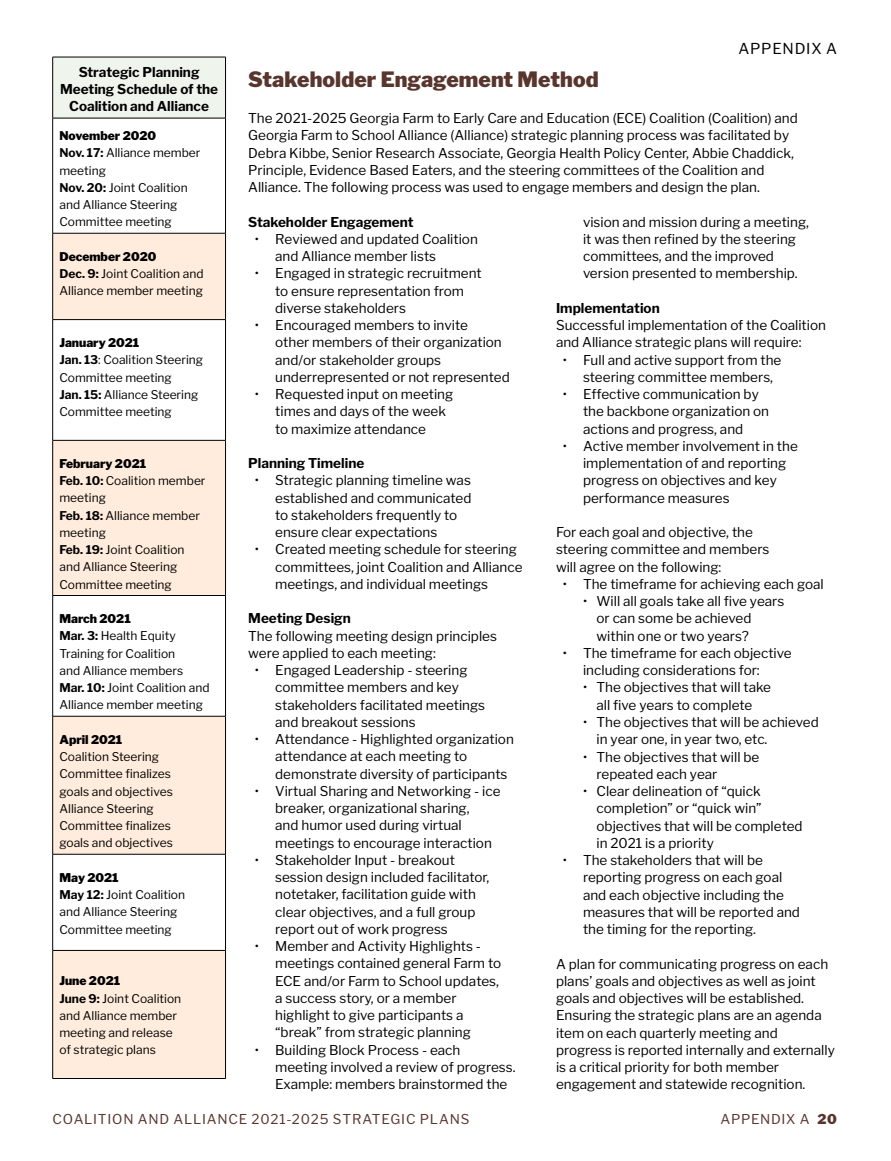
<style>
.page{position:relative;width:891px;height:1161px;background:#fff}
.page>*{position:absolute;margin:0;border:0;box-sizing:border-box;transform-origin:0 0}
.t1{font:900 21px "Libre Franklin";letter-spacing:.005em;color:#58362e}
.t2{font:15px "Libre Franklin";letter-spacing:.05em;color:#000}
.t3{font:13.5px/17.2px "Libre Franklin";color:#000}
.t4{font:700 13.5px/17.2px "Libre Franklin";color:#000;text-align:center}
.t5{font:13.5px "Libre Franklin";letter-spacing:.06em;color:#58362e}
.t6{font:12px/17.2px "Libre Franklin";color:#000}
.t7{font:900 12px "Libre Franklin";color:#000}
.s1{font-weight:900}
.s2{font-weight:700}
</style>
<div class="page">
<div style="left:53px;top:57px;width:173px;height:61px;background:#eff5ec"></div>
<svg style="left:53px;top:234px;width:172px;height:844px;fill:#ffecdc"></svg>
<hr style="left:52px;top:57px;width:174px;height:1px;background:#000">
<hr style="left:52px;top:57px;width:1px;height:61px;background:#000">
<hr style="left:225px;top:57px;width:1px;height:61px;background:#000">
<hr style="left:52px;top:118px;width:174px;height:1px;background:#000">
<hr style="left:52px;top:118px;width:1px;height:115px;background:#000">
<hr style="left:225px;top:118px;width:1px;height:115px;background:#000">
<hr style="left:52px;top:233px;width:174px;height:1px;background:#000">
<hr style="left:52px;top:233px;width:1px;height:86px;background:#000">
<hr style="left:225px;top:233px;width:1px;height:86px;background:#000">
<hr style="left:52px;top:319px;width:174px;height:1px;background:#000">
<hr style="left:52px;top:320px;width:1px;height:120px;background:#000">
<hr style="left:225px;top:320px;width:1px;height:120px;background:#000">
<hr style="left:52px;top:596px;width:1px;height:120px;background:#000">
<hr style="left:225px;top:596px;width:1px;height:120px;background:#000">
<hr style="left:52px;top:854px;width:1px;height:96px;background:#000">
<hr style="left:225px;top:854px;width:1px;height:96px;background:#000">
<hr style="left:52px;top:440px;width:174px;height:1px;background:#000">
<hr style="left:52px;top:441px;width:1px;height:154px;background:#000">
<hr style="left:225px;top:441px;width:1px;height:154px;background:#000">
<hr style="left:52px;top:595px;width:174px;height:1px;background:#000">
<hr style="left:52px;top:716px;width:174px;height:1px;background:#000">
<hr style="left:52px;top:716px;width:1px;height:138px;background:#000">
<hr style="left:225px;top:716px;width:1px;height:138px;background:#000">
<hr style="left:52px;top:854px;width:174px;height:1px;background:#000">
<hr style="left:52px;top:950px;width:174px;height:1px;background:#000">
<hr style="left:52px;top:951px;width:1px;height:127px;background:#000">
<hr style="left:225px;top:951px;width:1px;height:127px;background:#000">
<hr style="left:52px;top:1078px;width:174px;height:1px;background:#000">
<p class="t4" style="left:60px;top:63px;width:160px">Strategic Planning<br>Meeting Schedule of the<br>Coalition and Alliance</p>
<p class="t6" style="left:59px;top:127px;width:143px"><span class="s1">November 2020<br></span><span class="s2">Nov. 17:</span> Alliance member meeting<br><span class="s2">Nov. 20:</span> Joint Coalition and Alliance Steering<br>Committee meeting</p>
<p class="t6" style="left:59px;top:248px;width:146px"><span class="s1">December 2020<br></span><span class="s2">Dec. 9:</span> Joint Coalition and<br>Alliance member meeting</p>
<p class="t6" style="left:59px;top:334px;width:145px"><span class="s1">January 2021<br></span><span class="s2">Jan. 13</span>: Coalition Steering<br>Committee meeting<br><span class="s2">Jan. 15:</span> Alliance Steering<br>Committee meeting</p>
<p class="t6" style="left:59px;top:455px;width:148px"><span class="s1">February 2021<br></span><span class="s2">Feb. 10:</span> Coalition member meeting<br><span class="s2">Feb. 18:</span> Alliance member meeting<br><span class="s2">Feb. 19:</span> Joint Coalition and Alliance Steering<br>Committee meeting</p>
<p class="t6" style="left:59px;top:610px;width:152px"><span class="s1">March 2021<br></span><span class="s2">Mar. 3:</span> Health Equity<br>Training for Coalition<br>and Alliance members<br><span class="s2">Mar. 10:</span> Joint Coalition and<br>Alliance member meeting</p>
<p class="t7" style="left:59px;top:732px;width:64px">April 2021</p>
<p class="t6" style="left:59px;top:748px;width:115px">Coalition Steering<br>Committee finalizes goals and objectives<br>Alliance Steering<br>Committee finalizes goals and objectives</p>
<p class="t6" style="left:59px;top:869px;width:127px"><span class="s1">May 2021<br></span><span class="s2">May 12:</span> Joint Coalition and Alliance Steering<br>Committee meeting</p>
<p class="t6" style="left:59px;top:972px;width:123px"><span class="s1">June 2021<br></span><span class="s2">June 9:</span> Joint Coalition and Alliance member meeting and release of strategic plans</p>
<p class="t2" style="left:739px;top:40px;width:100px">APPENDIX A</p>
<h1 class="t1" style="left:248px;top:67px;width:352px">Stakeholder Engagement Method</h1>
<p class="t3" style="left:248px;top:109px;width:551px">The 2021-2025 Georgia Farm to Early Care and Education (ECE) Coalition (Coalition) and Georgia Farm to School Alliance (Alliance) strategic planning process was facilitated by Debra Kibbe, Senior Research Associate, Georgia Health Policy Center, Abbie Chaddick, Principle, Evidence Based Eaters, and the steering committees of the Coalition and Alliance. The following process was used to engage members and design the plan.</p>
<p class="t4" style="left:248px;top:213px;width:167px">Stakeholder Engagement</p>
<p class="t3" style="left:275px;top:230px;width:204px;text-indent:-20px">• Reviewed and updated Coalition and Alliance member lists</p>
<p class="t3" style="left:275px;top:265px;width:208px;text-indent:-20px">• Engaged in strategic recruitment to ensure representation from diverse stakeholders</p>
<p class="t3" style="left:275px;top:317px;width:236px;text-indent:-20px">• Encouraged members to invite<br>other members of their organization and/or stakeholder groups underrepresented or not represented</p>
<p class="t3" style="left:275px;top:386px;width:180px;text-indent:-20px">• Requested input on meeting times and days of the week to maximize attendance</p>
<p class="t4" style="left:248px;top:455px;width:118px">Planning Timeline</p>
<p class="t3" style="left:275px;top:472px;width:198px;text-indent:-20px">• Strategic planning timeline was established and communicated to stakeholders frequently to ensure clear expectations</p>
<p class="t3" style="left:275px;top:541px;width:249px;text-indent:-20px">• Created meeting schedule for steering committees, joint Coalition and Alliance meetings, and individual meetings</p>
<p class="t4" style="left:248px;top:610px;width:104px">Meeting Design</p>
<p class="t3" style="left:248px;top:627px;width:250px">The following meeting design principles were applied to each meeting:</p>
<p class="t3" style="left:275px;top:662px;width:211px;text-indent:-20px">• Engaged Leadership - steering committee members and key stakeholders facilitated meetings and breakout sessions</p>
<p class="t3" style="left:275px;top:731px;width:240px;text-indent:-20px">• Attendance - Highlighted organization attendance at each meeting to demonstrate diversity of participants</p>
<p class="t3" style="left:275px;top:782px;width:227px;text-indent:-20px">• Virtual Sharing and Networking - ice breaker, organizational sharing,<br>and humor used during virtual meetings to encourage interaction</p>
<p class="t3" style="left:275px;top:851px;width:216px;text-indent:-20px">• Stakeholder Input - breakout session design included facilitator, notetaker, facilitation guide with clear objectives, and a full group report out of work progress</p>
<p class="t3" style="left:275px;top:938px;width:228px;text-indent:-20px">• Member and Activity Highlights - meetings contained general Farm to<br>ECE and/or Farm to School updates, a success story, or a member highlight to give participants a “break” from strategic planning</p>
<p class="t3" style="left:275px;top:1041px;width:242px;text-indent:-20px">• Building Block Process - each meeting involved a review of progress.<br>Example: members brainstormed the</p>
<p class="t3" style="left:583px;top:213px;width:227px">vision and mission during a meeting, it was then refined by the steering committees, and the improved version presented to membership.</p>
<p class="t4" style="left:556px;top:299px;width:105px">Implementation</p>
<p class="t3" style="left:556px;top:317px;width:272px">Successful implementation of the Coalition and Alliance strategic plans will require:</p>
<p class="t3" style="left:583px;top:351px;width:200px;text-indent:-20px">• Full and active support from the steering committee members,</p>
<p class="t3" style="left:583px;top:386px;width:188px;text-indent:-20px">• Effective communication by the backbone organization on actions and progress, and</p>
<p class="t3" style="left:583px;top:437px;width:216px;text-indent:-20px">• Active member involvement in the implementation of and reporting progress on objectives and key performance measures</p>
<p class="t3" style="left:556px;top:524px;width:215px">For each goal and objective, the steering committee and members will agree on the following:</p>
<p class="t3" style="left:563px;top:575px;width:262px">• The timeframe for achieving each goal</p>
<p class="t3" style="left:597px;top:593px;width:189px;text-indent:-14px">• Will all goals take all five years or can some be achieved within one or two years?</p>
<p class="t3" style="left:583px;top:644px;width:210px;text-indent:-20px">• The timeframe for each objective including considerations for:</p>
<p class="t3" style="left:583px;top:679px;width:190px;text-align:center">• The objectives that will take all five years to complete</p>
<p class="t3" style="left:597px;top:713px;width:224px;text-indent:-14px">• The objectives that will be achieved in year one, in year two, etc.</p>
<p class="t3" style="left:597px;top:748px;width:164px;text-indent:-14px">• The objectives that will be repeated each year</p>
<p class="t3" style="left:597px;top:782px;width:208px;text-indent:-14px">• Clear delineation of “quick completion” or “quick win” objectives that will be completed in 2021 is a priority</p>
<p class="t3" style="left:583px;top:852px;width:219px;text-indent:-20px">• The stakeholders that will be reporting progress on each goal and each objective including the measures that will be reported and the timing for the reporting.</p>
<p class="t3" style="left:556px;top:955px;width:280px">A plan for communicating progress on each plans’ goals and objectives as well as joint goals and objectives will be established.<br>Ensuring the strategic plans are an agenda item on each quarterly meeting and progress is reported internally and externally is a critical priority for both member engagement and statewide recognition.</p>
<p class="t5" style="left:52px;top:1110px;width:419px">COALITION AND ALLIANCE 2021-2025 STRATEGIC PLANS</p>
<p class="t5" style="left:721px;top:1110px;width:118px">APPENDIX A <span class="s1">20</span></p>
</div>
